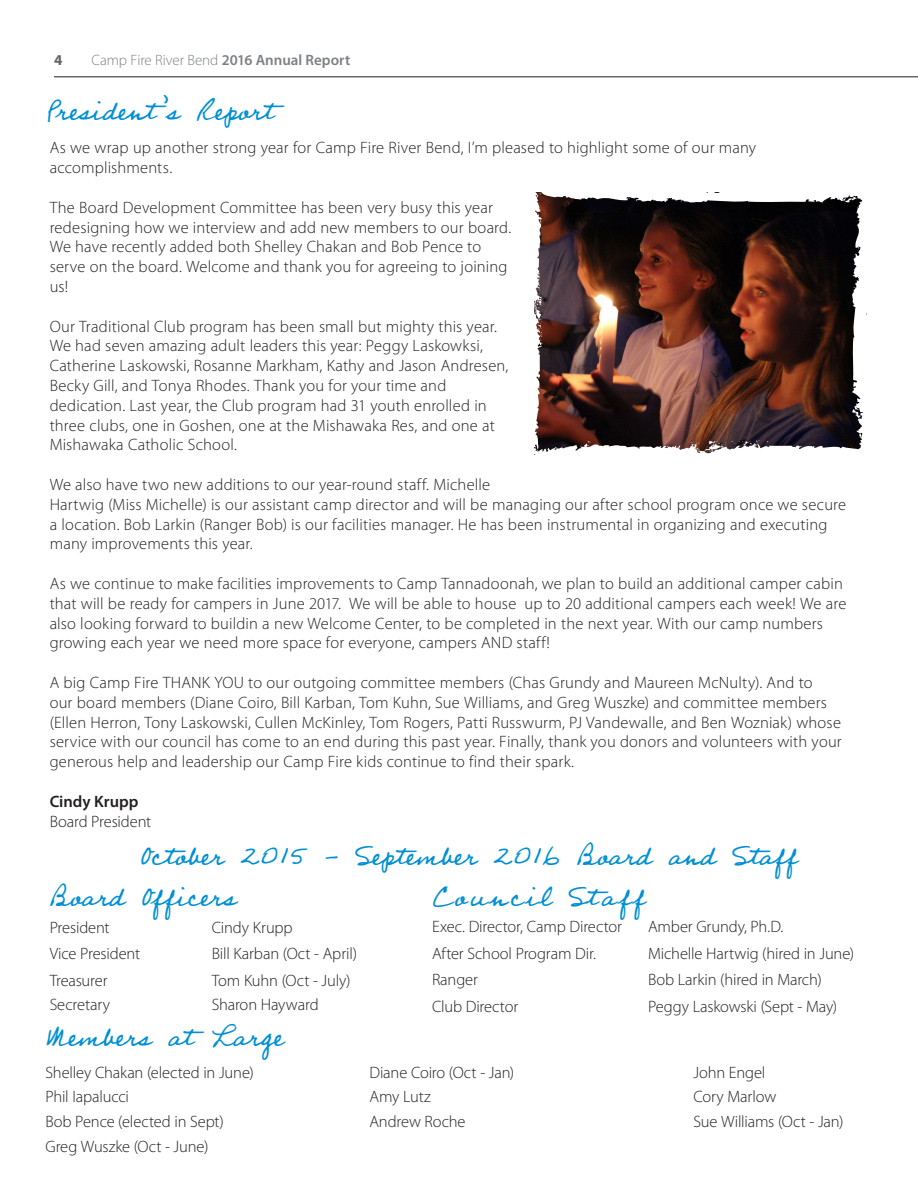
<style>
.page{position:relative;width:918px;height:1188px;background:#fff}
.page>*{position:absolute;margin:0;border:0;box-sizing:border-box;transform-origin:0 0}
.t1{font:33px "Professor";color:#008fd5}
.t2{font:33px "Professor";letter-spacing:.085em;color:#008fd5}
.t3{font:300 16.5px/19.8px "Myriad Pro";letter-spacing:.01em;color:#231f20}
.t4{font:300 16.5px "Myriad Pro";letter-spacing:-.01em;color:#231f20}
.t5{font:300 16.5px "Myriad Pro";letter-spacing:-.015em;color:#231f20}
.t6{font:600 16.5px "Myriad Pro";color:#231f20}
.t7{font:300 15px "Myriad Pro";letter-spacing:-.005em;color:#7e8083}
.t8{font:700 15px "Myriad Pro";color:#636366}
.s1{font-weight:600}
</style>
<div class="page">
<hr style="left:54px;top:77px;width:864px;height:1px;background:#231f20">
<img style="left:534px;top:192px;width:333px;height:263px">
<p class="t8" style="left:54px;top:50px;width:10px">4</p>
<p class="t7" style="left:92px;top:51px;width:260px">Camp Fire River Bend <span class="s1">2016 Annual Report</span></p>
<h1 class="t1" style="left:46px;top:89px;width:229px">President’s Report</h1>
<p class="t3" style="left:50px;top:138px;width:708px">As we wrap up another strong year for Camp Fire River Bend, I’m pleased to highlight some of our many accomplishments.</p>
<p class="t3" style="left:50px;top:197px;width:463px">The Board Development Committee has been very busy this year redesigning how we interview and add new members to our board.<br>We have recently added both Shelley Chakan and Bob Pence to serve on the board. Welcome and thank you for agreeing to joining us!</p>
<p class="t3" style="left:50px;top:316px;width:460px">Our Traditional Club program has been small but mighty this year.<br>We had seven amazing adult leaders this year: Peggy Laskowksi, Catherine Laskowski, Rosanne Markham, Kathy and Jason Andresen, Becky Gill, and Tonya Rhodes. Thank you for your time and dedication. Last year, the Club program had 31 youth enrolled in three clubs, one in Goshen, one at the Mishawaka Res, and one at Mishawaka Catholic School.</p>
<p class="t3" style="left:50px;top:474px;width:798px">We also have two new additions to our year-round staff. Michelle<br>Hartwig (Miss Michelle) is our assistant camp director and will be managing our after school program once we secure a location. Bob Larkin (Ranger Bob) is our facilities manager. He has been instrumental in organizing and executing many improvements this year.</p>
<p class="t3" style="left:50px;top:573px;width:798px">As we continue to make facilities improvements to Camp Tannadoonah, we plan to build an additional camper cabin that will be ready for campers in June 2017. We will be able to house up to 20 additional campers each week! We are also looking forward to buildin a new Welcome Center, to be completed in the next year. With our camp numbers growing each year we need more space for everyone, campers AND staff!</p>
<p class="t3" style="left:50px;top:672px;width:794px">A big Camp Fire THANK YOU to our outgoing committee members (Chas Grundy and Maureen McNulty). And to<br>our board members (Diane Coiro, Bill Karban, Tom Kuhn, Sue Williams, and Greg Wuszke) and committee members (Ellen Herron, Tony Laskowski, Cullen McKinley, Tom Rogers, Patti Russwurm, PJ Vandewalle, and Ben Wozniak) whose service with our council has come to an end during this past year. Finally, thank you donors and volunteers with your generous help and leadership our Camp Fire kids continue to find their spark.</p>
<p class="t6" style="left:50px;top:791px;width:90px">Cindy Krupp</p>
<p class="t4" style="left:50px;top:811px;width:103px">Board President</p>
<h1 class="t1" style="left:141px;top:833px;width:658px">October 2015 - September 2016 Board and Staff</h1>
<h1 class="t1" style="left:50px;top:875px;width:188px">Board Officers</h1>
<p class="t5" style="left:50px;top:917px;width:62px">President</p>
<p class="t3" style="left:212px;top:917px;width:83px">Cindy Krupp</p>
<p class="t4" style="left:50px;top:944px;width:92px">Vice President</p>
<p class="t3" style="left:212px;top:944px;width:147px">Bill Karban (Oct - April)</p>
<p class="t5" style="left:50px;top:970px;width:59px">Treasurer</p>
<p class="t4" style="left:212px;top:970px;width:140px">Tom Kuhn (Oct - July)</p>
<p class="t3" style="left:50px;top:994px;width:62px">Secretary</p>
<p class="t4" style="left:212px;top:994px;width:109px">Sharon Hayward</p>
<h1 class="t1" style="left:45px;top:1015px;width:239px">Members at Large</h1>
<p class="t3" style="left:45px;top:1062px;width:210px">Shelley Chakan (elected in June)</p>
<p class="t4" style="left:369px;top:1062px;width:146px">Diane Coiro (Oct - Jan)</p>
<p class="t3" style="left:693px;top:1062px;width:74px">John Engel</p>
<p class="t4" style="left:45px;top:1087px;width:85px">Phil Iapalucci</p>
<p class="t3" style="left:369px;top:1087px;width:63px">Amy Lutz</p>
<p class="t3" style="left:693px;top:1087px;width:84px">Cory Marlow</p>
<p class="t3" style="left:45px;top:1112px;width:180px">Bob Pence (elected in Sept)</p>
<p class="t4" style="left:369px;top:1112px;width:98px">Andrew Roche</p>
<p class="t5" style="left:693px;top:1112px;width:151px">Sue Williams (Oct - Jan)</p>
<p class="t3" style="left:45px;top:1136px;width:164px">Greg Wuszke (Oct - June)</p>
<h1 class="t2" style="left:432px;top:875px;width:214px">Council Staff</h1>
<p class="t3" style="left:432px;top:916px;width:192px">Exec. Director, Camp Director</p>
<p class="t3" style="left:648px;top:916px;width:137px">Amber Grundy, Ph.D.</p>
<p class="t4" style="left:432px;top:943px;width:166px">After School Program Dir.</p>
<p class="t3" style="left:648px;top:943px;width:208px">Michelle Hartwig (hired in June)</p>
<p class="t3" style="left:432px;top:970px;width:47px">Ranger</p>
<p class="t4" style="left:648px;top:970px;width:175px">Bob Larkin (hired in March)</p>
<p class="t4" style="left:432px;top:996px;width:88px">Club Director</p>
<p class="t4" style="left:648px;top:996px;width:191px">Peggy Laskowski (Sept - May)</p>
</div>
